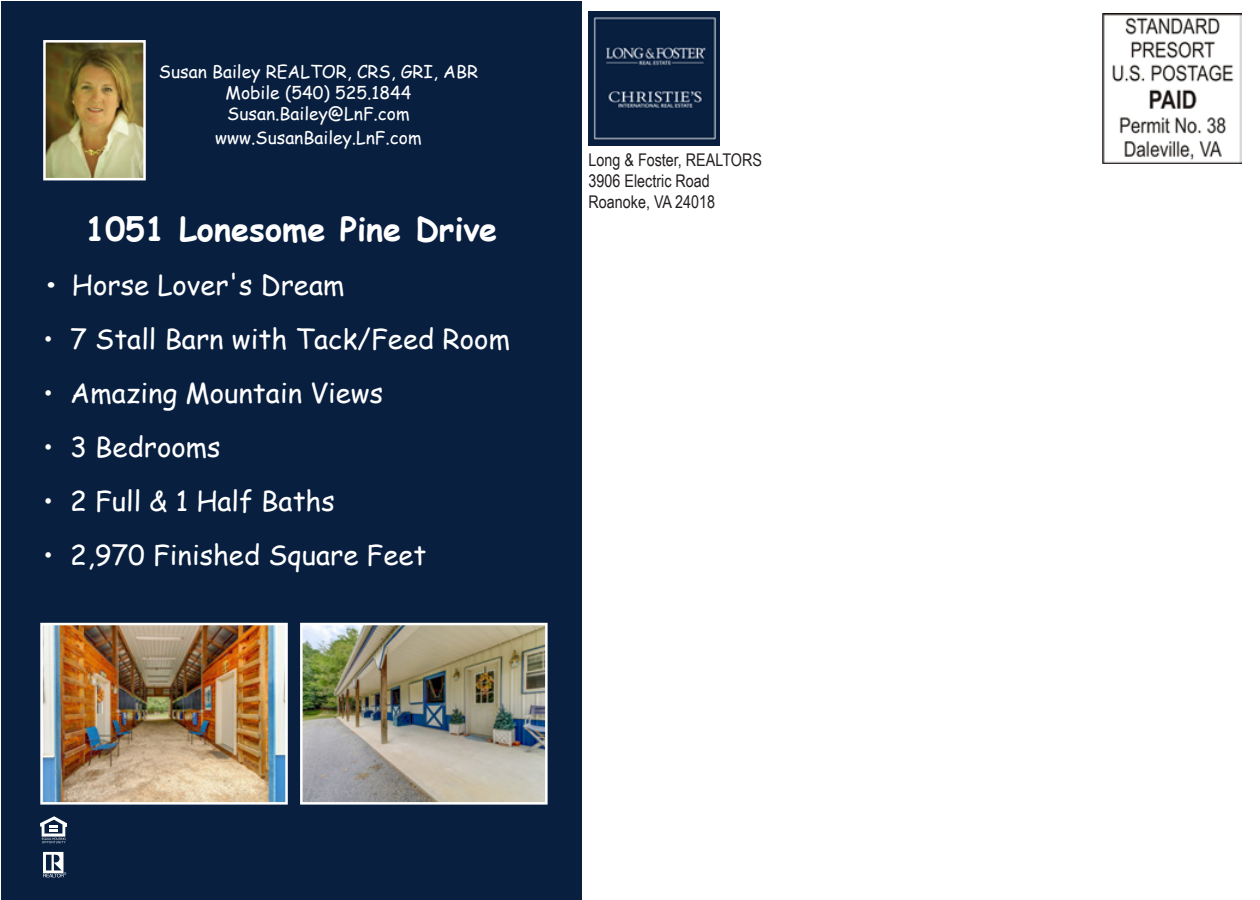
<style>
.page{position:relative;width:1260px;height:900px;background:#fff}
.page>*{position:absolute;margin:0;border:0;box-sizing:border-box;transform-origin:0 0}
.t1{font:700 32.5px "Comic Sans MS";color:#fff}
.t2{font:27.5px "Comic Sans MS";color:#fff}
.t3{font:17.5px/24px "Comic Sans MS";color:#fff;text-align:center}
.t4{font:17.5px "Arial Narrow";color:#231f20}
.s1{font-weight:700}
</style>
<div class="page">
<div style="left:1px;top:1px;width:581px;height:899px;background:#081f3f"></div>
<img style="left:46px;top:43px;width:97px;height:134px">
<div style="left:43px;top:40px;width:103px;height:140px;border:2px solid #fff"></div>
<img style="left:589px;top:11px;width:131px;height:135px">
<svg style="left:43px;top:852px;width:23px;height:25px"></svg>
<svg style="left:40px;top:816px;width:27px;height:27px"></svg>
<img style="left:303px;top:626px;width:242px;height:176px">
<div style="left:300px;top:623px;width:248px;height:182px;border:2px solid #fff"></div>
<img style="left:43px;top:626px;width:242px;height:176px">
<div style="left:40px;top:623px;width:248px;height:182px;border:2px solid #fff"></div>
<img style="left:1102px;top:13px;width:140px;height:151px">
<p class="t3" style="left:159px;top:59px;width:321px">Susan Bailey REALTOR, CRS, GRI, ABR</p>
<p class="t3" style="left:226px;top:80px;width:187px">Mobile (540) 525.1844</p>
<p class="t3" style="left:215px;top:101px;width:208px">Susan.Bailey@LnF.com www.SusanBailey.LnF.com</p>
<p class="t1" style="left:86px;top:206px;width:413px">1051 Lonesome Pine Drive</p>
<p class="t2" style="left:43px;top:265px;width:303px"><span class="s1">•</span> Horse Lover's Dream</p>
<p class="t2" style="left:43px;top:319px;width:468px">• 7 Stall Barn with Tack/Feed Room</p>
<p class="t2" style="left:43px;top:373px;width:341px">• Amazing Mountain Views</p>
<p class="t2" style="left:43px;top:427px;width:179px">• 3 Bedrooms</p>
<p class="t2" style="left:43px;top:481px;width:293px">• 2 Full &amp; 1 Half Baths</p>
<p class="t2" style="left:43px;top:535px;width:385px">• 2,970 Finished Square Feet</p>
<p class="t4" style="left:589px;top:147px;width:175px">Long &amp; Foster, REALTORS</p>
<p class="t4" style="left:589px;top:168px;width:123px">3906 Electric Road</p>
<p class="t4" style="left:589px;top:189px;width:128px">Roanoke, VA 24018</p>
</div>
